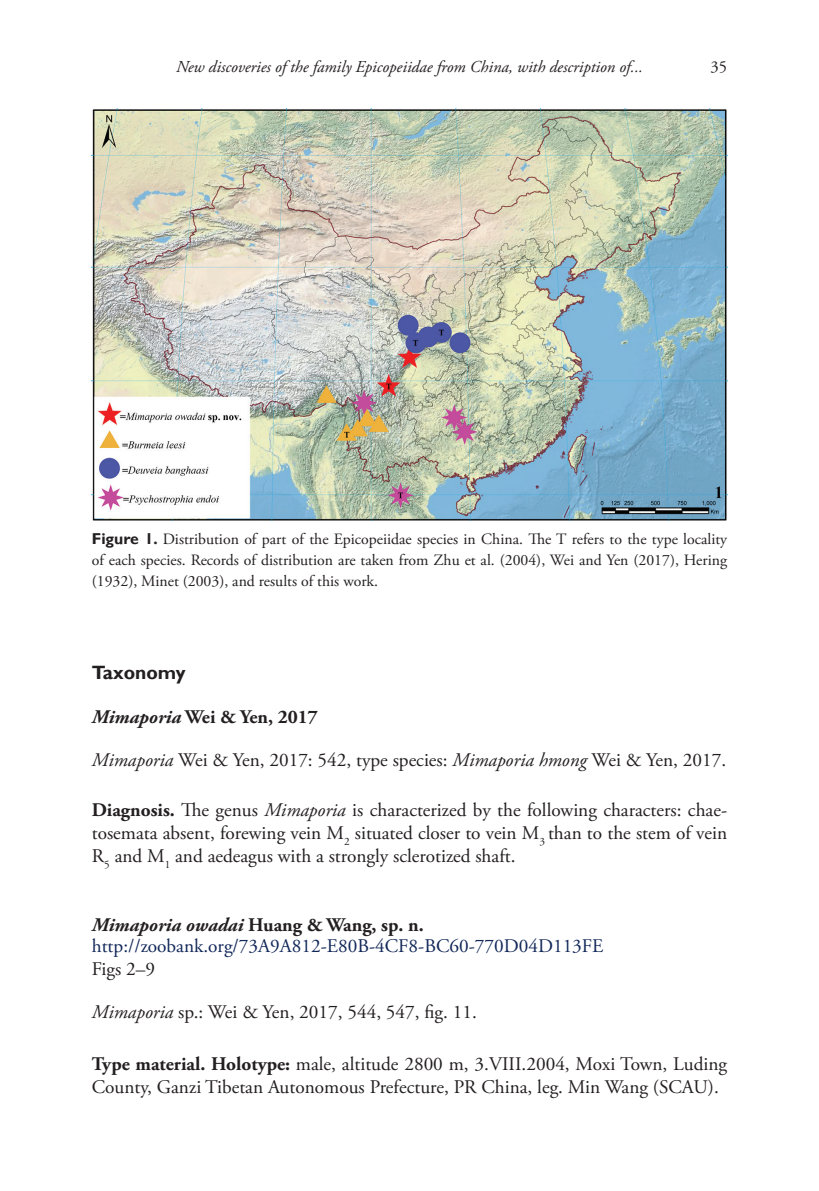
<style>
.page{position:relative;width:819px;height:1191px;background:#fff}
.page>*{position:absolute;margin:0;border:0;box-sizing:border-box;transform-origin:0 0}
.normal_0{font:19.25px/23.1px "Adobe Garamond Pro";color:#231f20;text-align:justify}
.treatment_citation{font:19.25px "Adobe Garamond Pro";color:#231f20}
.taxon_lsid{font:19.25px "Adobe Garamond Pro";color:#122859}
.TAXON_TREATMENT{font:700 19.25px "Adobe Garamond Pro";color:#231f20}
.ZAG_1{font:700 19.25px "Gill Sans";color:#231f20}
.taxon_-_figs_under_t{font:19.25px "Adobe Garamond Pro";color:#231f20}
.t1{font:italic 16.62px "Adobe Garamond Pro";color:#231f20}
.t2{font:16.62px "Adobe Garamond Pro";color:#231f20}
.FIG{font:15.75px/21px "Adobe Garamond Pro";color:#231f20;text-align:justify}
.s1{font-family:"Gill Sans";font-weight:700}
.s2{font-style:italic}
.s3{font-weight:700}
</style>
<div class="page">
<img style="left:92px;top:108px;width:635px;height:412px">
<p class="t1" style="left:176px;top:56px;width:468px">New discoveries of the family Epicopeiidae from China, with description of...</p>
<p class="t2" style="left:710px;top:56px;width:18px">35</p>
<p class="FIG" style="left:92px;top:529px;width:637px"><span class="s1">Figure 1.</span> Distribution of part of the Epicopeiidae species in China. The T refers to the type locality of each species. Records of distribution are taken from Zhu et al. (2004), Wei and Yen (2017), Hering (1932), Minet (2003), and results of this work.</p>
<p class="ZAG_1" style="left:92px;top:661px;width:95px">Taxonomy</p>
<p class="TAXON_TREATMENT" style="left:92px;top:706px;width:227px"><span class="s2">Mimaporia</span> Wei &amp; Yen, 2017</p>
<p class="treatment_citation" style="left:92px;top:748px;width:636px"><span class="s2">Mimaporia</span> Wei &amp; Yen, 2017: 542, type species: <span class="s2">Mimaporia hmong</span> Wei &amp; Yen, 2017.</p>
<p class="normal_0" style="left:92px;top:798px;width:636px"><span class="s3">Diagnosis.</span> The genus <span class="s2">Mimaporia</span> is characterized by the following characters: chae&shy;tosemata absent, forewing vein M<sub>2</sub> situated closer to vein M<sub>3</sub> than to the stem of vein R<sub>5</sub> and M<sub>1</sub> and aedeagus with a strongly sclerotized shaft.</p>
<p class="TAXON_TREATMENT" style="left:92px;top:914px;width:333px"><span class="s2">Mimaporia owadai</span> Huang &amp; Wang, sp. n.</p>
<p class="taxon_lsid" style="left:92px;top:934px;width:513px">http://zoobank.org/73A9A812-E80B-4CF8-BC60-770D04D113FE</p>
<p class="taxon_-_figs_under_t" style="left:92px;top:957px;width:65px">Figs 2–9</p>
<p class="treatment_citation" style="left:92px;top:1000px;width:386px"><span class="s2">Mimaporia</span> sp.: Wei &amp; Yen, 2017, 544, 547, fig. 11.</p>
<p class="normal_0" style="left:92px;top:1052px;width:636px"><span class="s3">Type material. Holotype:</span> male, altitude 2800 m, 3.VIII.2004, Moxi Town, Luding<br>County, Ganzi Tibetan Autonomous Prefecture, PR China, leg. Min Wang (SCAU).</p>
</div>
